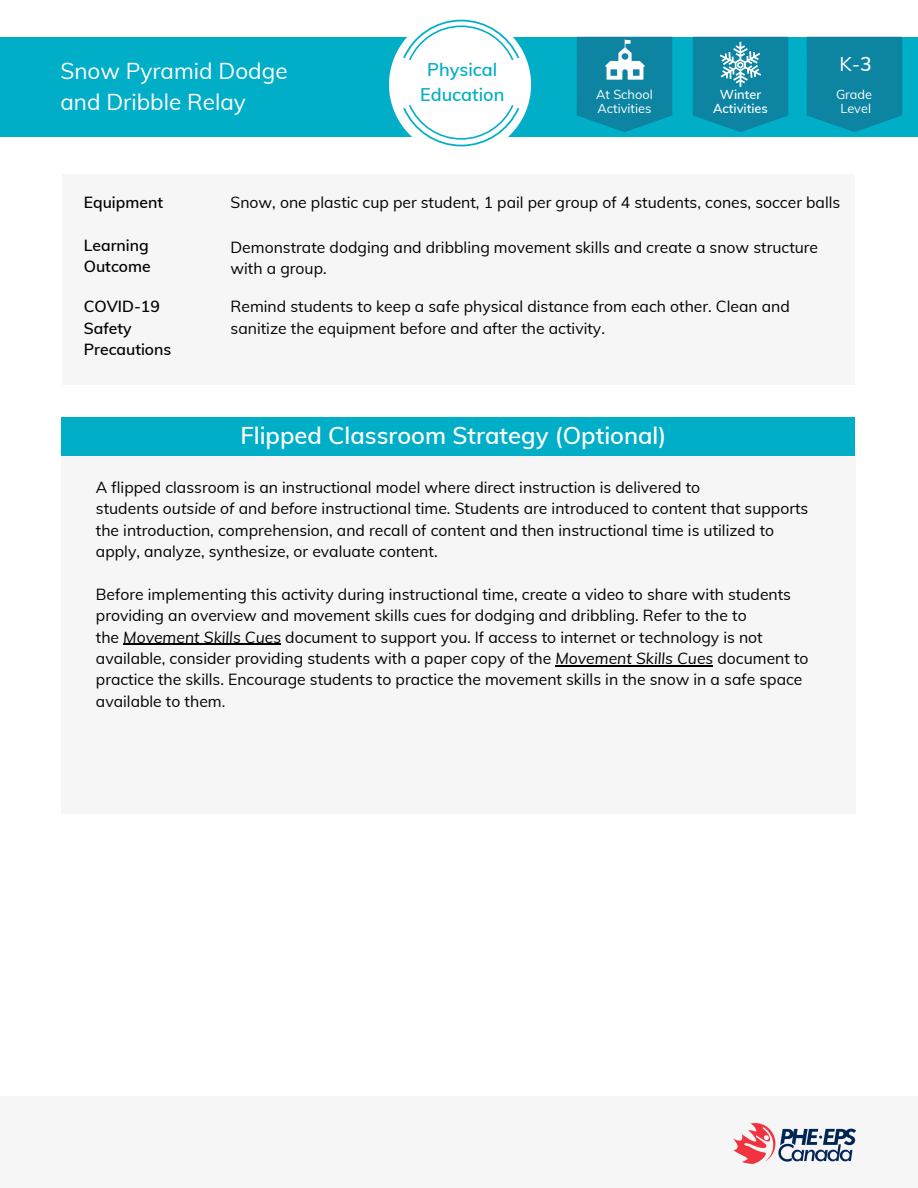
<style>
.page{position:relative;width:918px;height:1188px;background:#fff}
.page>*{position:absolute;margin:0;border:0;box-sizing:border-box;transform-origin:0 0}
.t1{font:600 23.7px "Muli";color:#fff}
.t2{font:22.5px "Muli";color:#fff}
.t3{font:19.5px "Muli";color:#fff}
.t4{font:600 18px "Muli";color:#00aec7}
.t5{font:15.75px/21.3px "Muli";color:#000}
.t6{font:600 15.75px/21.3px "Muli";color:#000}
.t7{font:12.75px "Muli";color:#fff}
.t8{font:600 12.75px "Muli";color:#fff}
.s1{font-weight:600}
.s2{font-style:italic}
</style>
<div class="page">
<div style="left:61px;top:455px;width:794px;height:359px;background:#f6f6f6"></div>
<div style="left:61px;top:417px;width:793px;height:38px;background:#00aec7"></div>
<div style="left:0;top:1096px;width:918px;height:92px;background:#f6f6f6"></div>
<img style="left:734px;top:1123px;width:121px;height:41px">
<div style="left:62px;top:174px;width:793px;height:210px;background:#f6f6f6"></div>
<div style="left:0;top:37px;width:918px;height:99px;background:#00aec7"></div>
<svg style="left:807px;top:37px;width:95px;height:95px;background:#0b87a5"></svg>
<svg style="left:389px;top:19px;width:142px;height:128px"></svg>
<svg style="left:577px;top:37px;width:95px;height:95px;background:#0b88a6"></svg>
<img style="left:601px;top:37px;width:47px;height:47px">
<hr style="left:123px;top:644px;width:158px;height:1px;background:#000">
<hr style="left:556px;top:665px;width:157px;height:1px;background:#000">
<svg style="left:693px;top:37px;width:95px;height:95px;background:#1b8fab"></svg>
<p class="t2" style="left:60px;top:56px;width:229px">Snow Pyramid Dodge</p>
<p class="t2" style="left:60px;top:88px;width:187px">and Dribble Relay</p>
<p class="t3" style="left:840px;top:51px;width:34px">K-<span class="s1">3</span></p>
<p class="t4" style="left:427px;top:58px;width:71px">Physical</p>
<p class="t4" style="left:420px;top:83px;width:86px">Education</p>
<p class="t7" style="left:836px;top:86px;width:38px">Grade</p>
<p class="t7" style="left:840px;top:100px;width:32px">Level</p>
<p class="t7" style="left:596px;top:86px;width:58px">At School</p>
<p class="t7" style="left:598px;top:100px;width:55px">Activities</p>
<p class="t8" style="left:720px;top:86px;width:43px">Winter</p>
<p class="t8" style="left:713px;top:100px;width:56px">Activities</p>
<p class="t6" style="left:84px;top:192px;width:81px">Equipment</p>
<p class="t6" style="left:84px;top:234px;width:67px">Learning</p>
<p class="t6" style="left:84px;top:256px;width:68px">Outcome</p>
<p class="t6" style="left:84px;top:296px;width:89px">COVID-19<br>Safety<br>Precautions</p>
<p class="t5" style="left:231px;top:192px;width:611px">Snow, one plastic cup per student, 1 pail per group of 4 students, cones, soccer balls</p>
<p class="t5" style="left:231px;top:236px;width:589px">Demonstrate dodging and dribbling movement skills and create a snow structure with a group.</p>
<p class="t5" style="left:231px;top:296px;width:561px">Remind students to keep a safe physical distance from each other. Clean and sanitize the equipment before and after the activity.</p>
<p class="t1" style="left:240px;top:420px;width:428px">Flipped Classroom Strategy (Optional)</p>
<p class="t5" style="left:96px;top:476px;width:714px">A flipped classroom is an instructional model where direct instruction is delivered to<br>students <span class="s2">outside of</span> and <span class="s2">before</span> instructional time. Students are introduced to content that supports the introduction, comprehension, and recall of content and then instructional time is utilized to apply, analyze, synthesize, or evaluate content.</p>
<p class="t5" style="left:96px;top:583px;width:714px">Before implementing this activity during instructional time, create a video to share with students providing an overview and movement skills cues for dodging and dribbling. Refer to the to<br>the <span class="s2">Movement Skills Cues</span> document to support you. If access to internet or technology is not available, consider providing students with a paper copy of the <span class="s2">Movement Skills Cues</span> document to practice the skills. Encourage students to practice the movement skills in the snow in a safe space available to them.</p>
</div>
